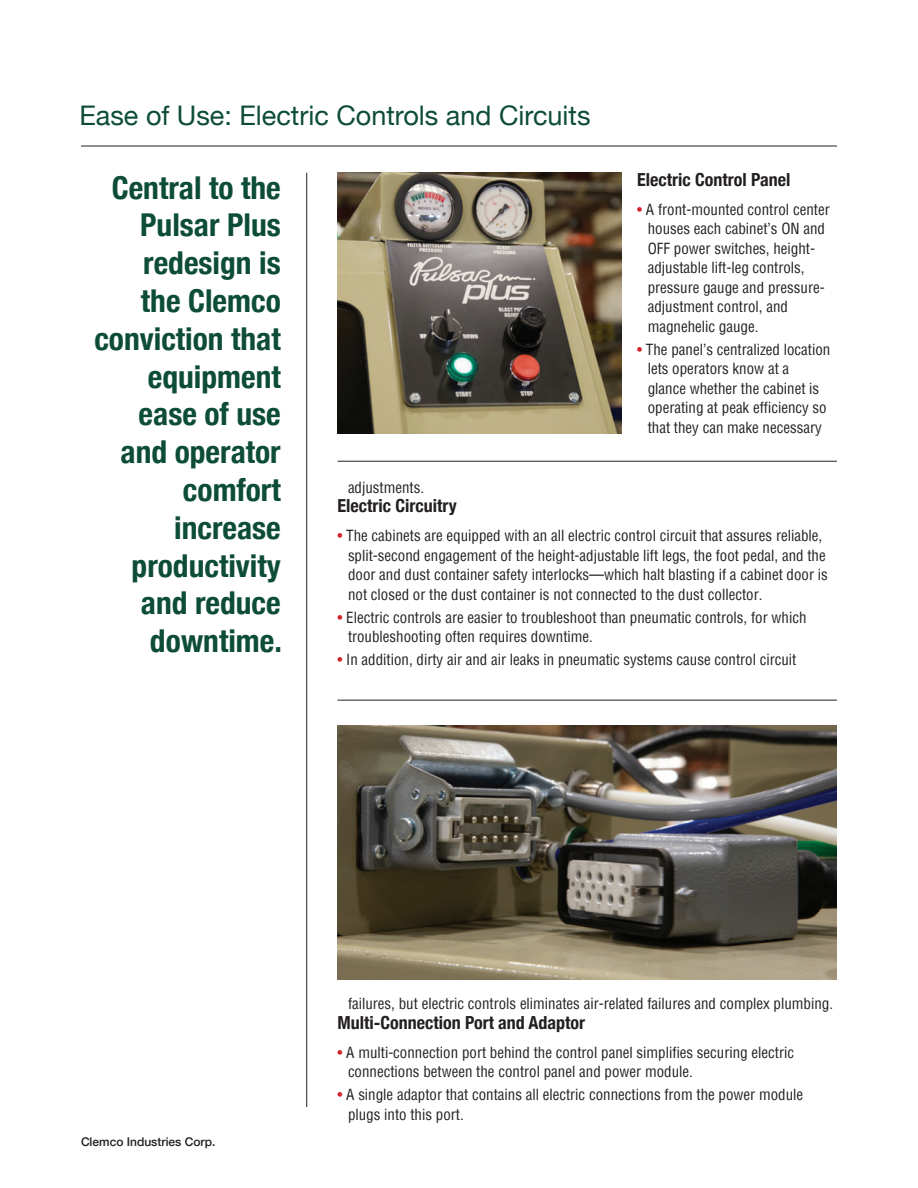
<style>
.page{position:relative;width:918px;height:1188px;background:#fff}
.page>*{position:absolute;margin:0;border:0;box-sizing:border-box;transform-origin:0 0}
.t1{font:700 condensed 31.5px/37.8px "Helvetica Neue";color:#0d4d37;text-align:right}
.t2{font:27px "Helvetica Neue";color:#0d4d37}
.t3{font:700 condensed 18px "Helvetica Neue";color:#231f20}
.t4{font:condensed 15px/19.5px "Helvetica";color:#231f20}
.t5{font:500 12px "Helvetica Neue";color:#231f20}
.s1{color:#d1232a}
</style>
<div class="page">
<hr style="left:81px;top:146px;width:756px;height:1px;background:#231f20">
<hr style="left:306px;top:173px;width:1px;height:934px;background:#231f20">
<img style="left:338px;top:173px;width:283px;height:260px">
<hr style="left:338px;top:461px;width:499px;height:1px;background:#231f20">
<hr style="left:338px;top:700px;width:499px;height:1px;background:#231f20">
<img style="left:338px;top:726px;width:499px;height:254px">
<h2 class="t2" style="left:80px;top:96px;width:513px">Ease of Use: Electric Controls and Circuits</h2>
<h1 class="t1" style="left:94px;top:166px;width:189px">Central to the<br>Pulsar Plus redesign is<br>the Clemco conviction that equipment ease of use and operator comfort increase productivity and reduce downtime.</h1>
<p class="t3" style="left:637px;top:164px;width:155px">Electric Control Panel</p>
<p class="t4" style="left:648px;top:200px;width:183px;text-indent:-10px"><span class="s1">•</span> A front-mounted control center houses each cabinet’s ON and<br>OFF power switches, height&shy;adjustable lift-leg controls, pressure gauge and pressure&shy;adjustment control, and magnehelic gauge.</p>
<p class="t4" style="left:648px;top:339px;width:184px;text-indent:-10px"><span class="s1">•</span> The panel’s centralized location lets operators know at a glance whether the cabinet is operating at peak efficiency so that they can make necessary</p>
<p class="t4" style="left:348px;top:477px;width:78px">adjustments.</p>
<p class="t3" style="left:338px;top:491px;width:121px">Electric Circuitry</p>
<p class="t4" style="left:348px;top:526px;width:481px;text-indent:-10px"><span class="s1">•</span> The cabinets are equipped with an all electric control circuit that assures reliable, split-second engagement of the height-adjustable lift legs, the foot pedal, and the door and dust container safety interlocks—which halt blasting if a cabinet door is not closed or the dust container is not connected to the dust collector.</p>
<p class="t4" style="left:348px;top:607px;width:460px;text-indent:-10px"><span class="s1">•</span> Electric controls are easier to troubleshoot than pneumatic controls, for which troubleshooting often requires downtime.</p>
<p class="t4" style="left:338px;top:649px;width:460px"><span class="s1">•</span> In addition, dirty air and air leaks in pneumatic systems cause control circuit</p>
<p class="t5" style="left:81px;top:1132px;width:136px">Clemco Industries Corp.</p>
<p class="t4" style="left:348px;top:994px;width:487px">failures, but electric controls eliminates air-related failures and complex plumbing.</p>
<p class="t3" style="left:338px;top:1007px;width:249px">Multi-Connection Port and Adaptor</p>
<p class="t4" style="left:348px;top:1042px;width:448px;text-indent:-10px"><span class="s1">•</span> A multi-connection port behind the control panel simplifies securing electric connections between the control panel and power module.</p>
<p class="t4" style="left:348px;top:1085px;width:457px;text-indent:-10px"><span class="s1">•</span> A single adaptor that contains all electric connections from the power module plugs into this port.</p>
</div>
